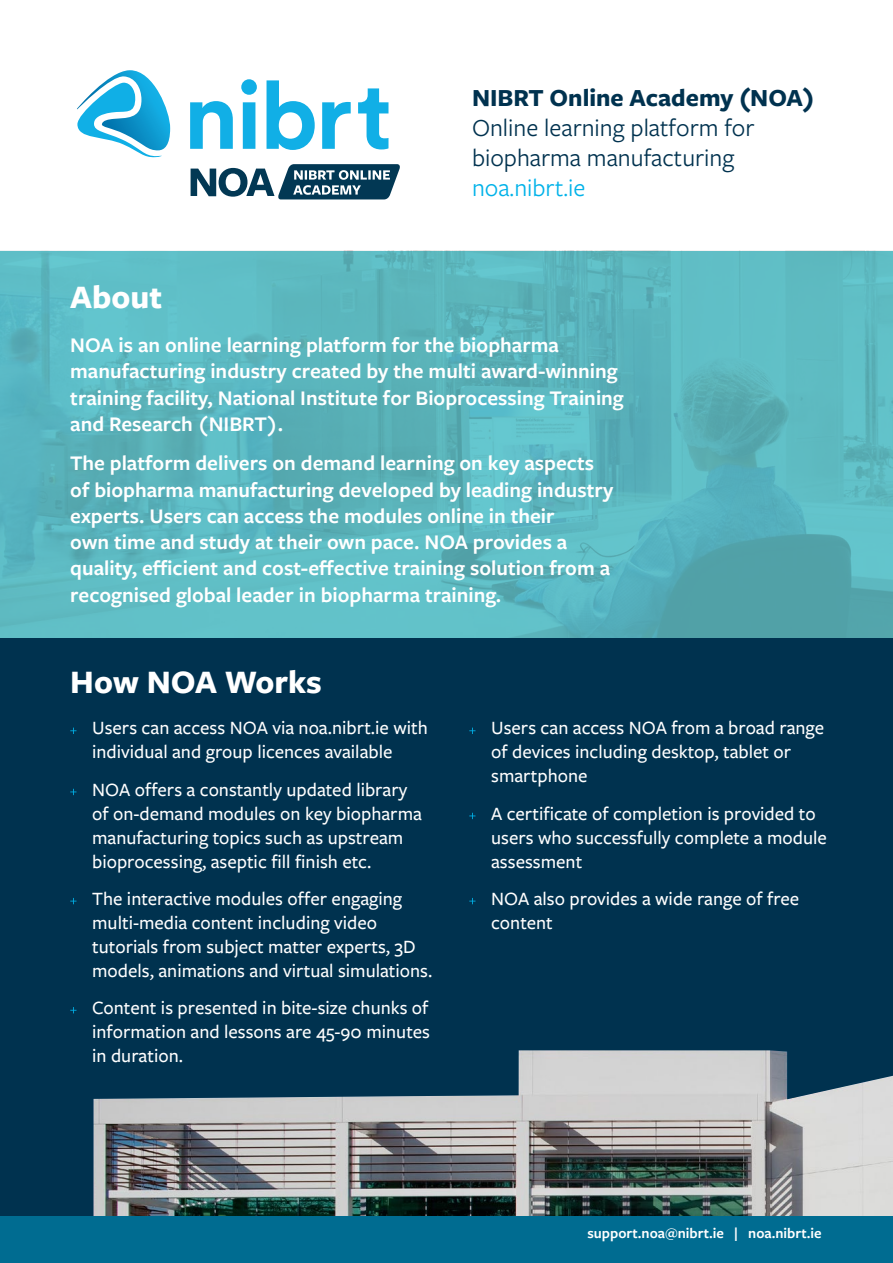
<style>
.page{position:relative;width:893px;height:1263px;background:#fff}
.page>*{position:absolute;margin:0;border:0;box-sizing:border-box;transform-origin:0 0}
.Main_1{font:700 34.05px "Freight Sans Pro";color:#fff}
.Main_1-2{font:25.5px/30px "Freight Sans Pro";color:#00324f}
.TEXT{font:600 21.6px/26.2px "Freight Sans Pro";color:#fff}
.BULLET{font:500 19.5px/24px "Freight Sans Pro";color:#fff}
.TEXT-2{font:600 15px "Freight Sans Pro";color:#fff}
.s1{font-weight:700}
.s2{color:#00b2e9}
</style>
<div class="page">
<img style="left:0;top:251px;width:893px;height:388px">
<div style="left:0;top:639px;width:893px;height:579px;background:#00324f"></div>
<img style="left:94px;top:1050px;width:799px;height:166px">
<svg style="left:77px;top:70px;width:93px;height:88px"></svg>
<svg style="left:190px;top:101px;width:43px;height:48px"></svg>
<svg style="left:241px;top:79px;width:16px;height:70px"></svg>
<svg style="left:267px;top:80px;width:48px;height:70px"></svg>
<svg style="left:322px;top:102px;width:29px;height:47px"></svg>
<svg style="left:358px;top:88px;width:30px;height:61px"></svg>
<svg style="left:191px;top:164px;width:209px;height:35px"></svg>
<svg style="left:70px;top:728px;width:7px;height:6px"></svg>
<svg style="left:70px;top:789px;width:7px;height:6px"></svg>
<svg style="left:70px;top:898px;width:7px;height:6px"></svg>
<svg style="left:70px;top:1007px;width:7px;height:6px"></svg>
<svg style="left:469px;top:728px;width:6px;height:6px"></svg>
<svg style="left:469px;top:813px;width:6px;height:6px"></svg>
<svg style="left:469px;top:898px;width:6px;height:6px"></svg>
<div style="left:0;top:1216px;width:893px;height:47px;background:#006c91"></div>
<p class="Main_1-2" style="left:472px;top:82px;width:343px"><span class="s1">NIBRT Online Academy (NOA)<br></span>Online learning platform for biopharma manufacturing <span class="s2">noa.nibrt.ie</span></p>
<p class="Main_1" style="left:70px;top:274px;width:93px">About</p>
<p class="TEXT" style="left:70px;top:331px;width:555px">NOA is an online learning platform for the biopharma manufacturing industry created by the multi award-winning training facility, National Institute for Bioprocessing Training and Research (NIBRT).</p>
<p class="TEXT" style="left:70px;top:449px;width:545px">The platform delivers on demand learning on key aspects of biopharma manufacturing developed by leading industry experts. Users can access the modules online in their<br>own time and study at their own pace. NOA provides a quality, efficient and cost-effective training solution from a recognised global leader in biopharma training.</p>
<p class="Main_1" style="left:70px;top:658px;width:253px">How NOA Works</p>
<p class="BULLET" style="left:92px;top:715px;width:337px">Users can access NOA via noa.nibrt.ie with individual and group licences available</p>
<p class="BULLET" style="left:92px;top:776px;width:331px">NOA offers a constantly updated library of on-demand modules on key biopharma manufacturing topics such as upstream bioprocessing, aseptic fill finish etc.</p>
<p class="BULLET" style="left:92px;top:886px;width:342px">The interactive modules offer engaging multi-media content including video tutorials from subject matter experts, 3D models, animations and virtual simulations.</p>
<p class="BULLET" style="left:92px;top:995px;width:339px;text-align:justify">Content is presented in bite-size chunks of information and lessons are 45-90 minutes in duration.</p>
<p class="BULLET" style="left:491px;top:715px;width:335px">Users can access NOA from a broad range of devices including desktop, tablet or smartphone</p>
<p class="BULLET" style="left:491px;top:800px;width:337px">A certificate of completion is provided to users who successfully complete a module assessment</p>
<p class="BULLET" style="left:491px;top:886px;width:310px">NOA also provides a wide range of free content</p>
<p class="TEXT-2" style="left:587px;top:1223px;width:236px">support.noa@nibrt.ie | noa.nibrt.ie</p>
</div>
